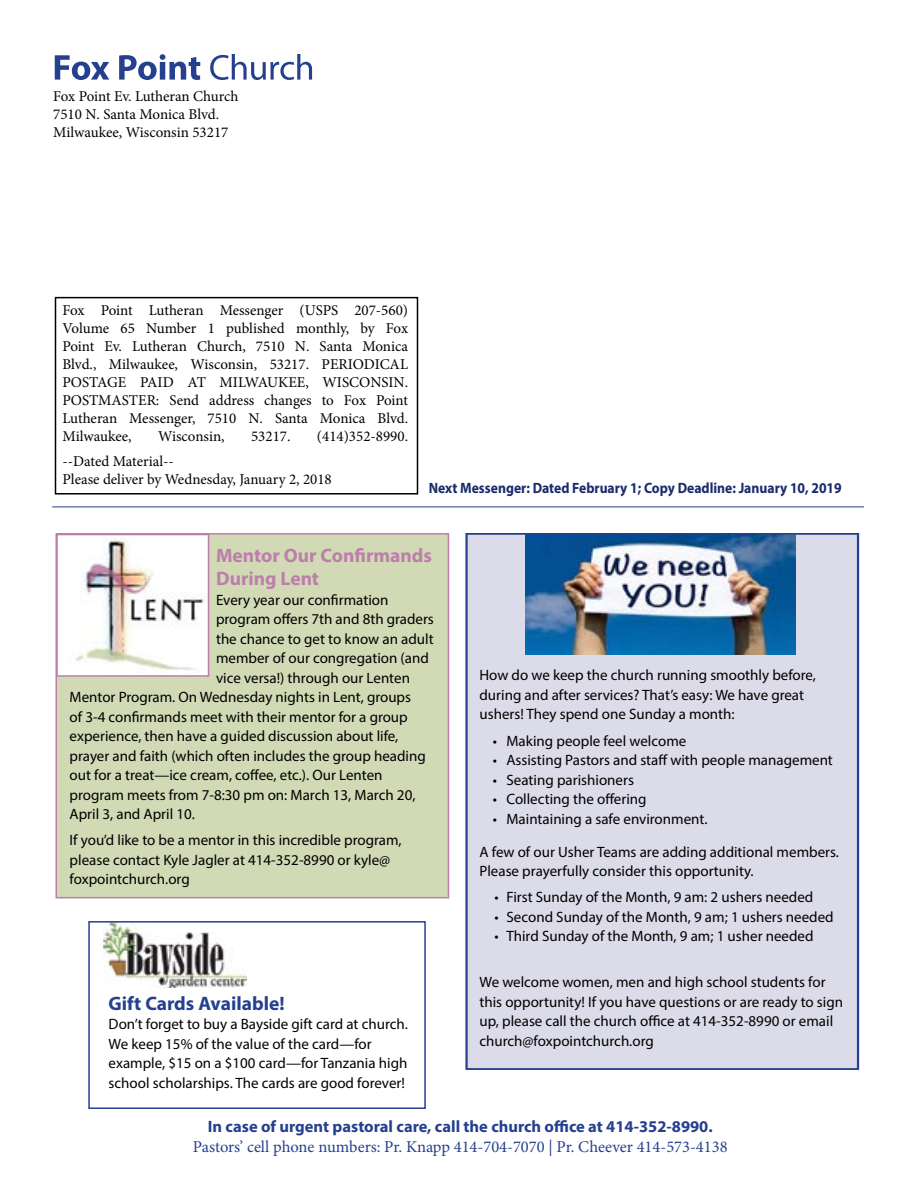
<style>
.page{position:relative;width:918px;height:1188px;background:#fff}
.page>*{position:absolute;margin:0;border:0;box-sizing:border-box;transform-origin:0 0}
.t1{font:700 19.5px/23.4px "Myriad Pro";color:#bc7fac}
.t2{font:700 19.5px "Myriad Pro";color:#25408f}
.t3{font:16.5px "Minion Pro";color:#25408f}
.t4{font:700 16.5px "Myriad Pro";color:#25408f}
.t5{font:15px/19.5px "Myriad Pro";color:#000}
.t6{font:15px/18px "Minion Pro";color:#000}
.t7{font:700 15px "Myriad Pro";color:#192b6c;scale:.91 1}
</style>
<div class="page">
<hr style="left:52px;top:507px;width:812px;height:1px;background:#25408f">
<svg style="left:55px;top:54px;width:257px;height:26px"></svg>
<div style="left:55px;top:297px;width:363px;height:198px;border:2px solid #000"></div>
<div style="left:56px;top:533px;width:393px;height:365px;background:#d1d9b5;border:2px solid #bc7fac"></div>
<img style="left:59px;top:537px;width:147px;height:137px">
<div style="left:56px;top:534px;width:153px;height:143px;border:2px solid #bc7fac"></div>
<div style="left:466px;top:533px;width:392px;height:537px;background:#dcdbea;border:2px solid #25408f"></div>
<img style="left:526px;top:535px;width:269px;height:120px">
<img style="left:103px;top:924px;width:143px;height:63px">
<div style="left:88px;top:921px;width:338px;height:188px;border:2px solid #25408f"></div>
<p class="t6" style="left:53px;top:87px;width:187px">Fox Point Ev. Lutheran Church<br>7510 N. Santa Monica Blvd.<br>Milwaukee, Wisconsin 53217</p>
<p class="t6" style="left:63px;top:302px;width:347px;text-align:justify">Fox Point Lutheran Messenger (USPS 207-560)<br>Volume 65 Number 1 published monthly, by Fox Point Ev. Lutheran Church, 7510 N. Santa Monica Blvd., Milwaukee, Wisconsin, 53217. PERIODICAL POSTAGE PAID AT MILWAUKEE, WISCONSIN.<br>POSTMASTER: Send address changes to Fox Point Lutheran Messenger, 7510 N. Santa Monica Blvd.<br>Milwaukee,</p>
<p class="t6" style="left:158px;top:428px;width:68px">Wisconsin,</p>
<p class="t6" style="left:251px;top:428px;width:41px">53217.</p>
<p class="t6" style="left:317px;top:428px;width:93px">(414)352-8990.</p>
<p class="t6" style="left:63px;top:452px;width:271px">--Dated Material--<br>Please deliver by Wednesday, January 2, 2018</p>
<p class="t7" style="left:429px;top:478px;width:455px">Next Messenger: Dated February 1; Copy Deadline: January 10, 2019</p>
<h1 class="t1" style="left:216px;top:543px;width:217px">Mentor Our Confirmands<br>During Lent</h1>
<p class="t5" style="left:216px;top:590px;width:174px">Every year our confirmation</p>
<p class="t5" style="left:216px;top:609px;width:219px">program offers 7th and 8th graders</p>
<p class="t5" style="left:216px;top:629px;width:219px">the chance to get to know an adult</p>
<p class="t5" style="left:216px;top:648px;width:214px">member of our congregation (and</p>
<p class="t5" style="left:216px;top:668px;width:195px">vice versa!) through our Lenten</p>
<p class="t5" style="left:70px;top:687px;width:343px">Mentor Program. On Wednesday nights in Lent, groups</p>
<p class="t5" style="left:70px;top:707px;width:340px">of 3-4 confirmands meet with their mentor for a group</p>
<p class="t5" style="left:70px;top:726px;width:330px">experience, then have a guided discussion about life,</p>
<p class="t5" style="left:70px;top:746px;width:358px">prayer and faith (which often includes the group heading</p>
<p class="t5" style="left:70px;top:765px;width:314px">out for a treat—ice cream, coffee, etc.). Our Lenten</p>
<p class="t5" style="left:70px;top:785px;width:347px">program meets from 7-8:30 pm on: March 13, March 20,</p>
<p class="t5" style="left:70px;top:804px;width:127px">April 3, and April 10.</p>
<p class="t5" style="left:70px;top:830px;width:334px">If you’d like to be a mentor in this incredible program, please contact Kyle Jagler at 414-352-8990 or kyle@ foxpointchurch.org</p>
<h1 class="t2" style="left:109px;top:990px;width:177px">Gift Cards Available!</h1>
<p class="t5" style="left:109px;top:1014px;width:301px">Don’t forget to buy a Bayside gift card at church.<br>We keep 15% of the value of the card—for example, $15 on a $100 card—for Tanzania high school scholarships. The cards are good forever!</p>
<p class="t5" style="left:479px;top:665px;width:338px">How do we keep the church running smoothly before, during and after services? That’s easy: We have great ushers! They spend one Sunday a month:</p>
<p class="t5" style="left:493px;top:731px;width:195px">• Making people feel welcome</p>
<p class="t5" style="left:493px;top:750px;width:341px">• Assisting Pastors and staff with people management</p>
<p class="t5" style="left:493px;top:770px;width:142px">• Seating parishioners</p>
<p class="t5" style="left:493px;top:789px;width:155px">• Collecting the offering</p>
<p class="t5" style="left:493px;top:809px;width:216px">• Maintaining a safe environment.</p>
<p class="t5" style="left:479px;top:842px;width:361px">A few of our Usher Teams are adding additional members.<br>Please prayerfully consider this opportunity.</p>
<p class="t5" style="left:494px;top:887px;width:320px">• First Sunday of the Month, 9 am: 2 ushers needed</p>
<p class="t5" style="left:494px;top:907px;width:341px">• Second Sunday of the Month, 9 am; 1 ushers needed</p>
<p class="t5" style="left:494px;top:926px;width:321px">• Third Sunday of the Month, 9 am; 1 usher needed</p>
<p class="t5" style="left:479px;top:972px;width:365px">We welcome women, men and high school students for this opportunity! If you have questions or are ready to sign up, please call the church office at 414-352-8990 or email church@foxpointchurch.org</p>
<p class="t4" style="left:208px;top:1116px;width:506px">In case of urgent pastoral care, call the church office at 414-352-8990.</p>
<p class="t3" style="left:193px;top:1135px;width:536px">Pastors’ cell phone numbers: Pr. Knapp 414-704-7070 | Pr. Cheever 414-573-4138</p>
</div>
